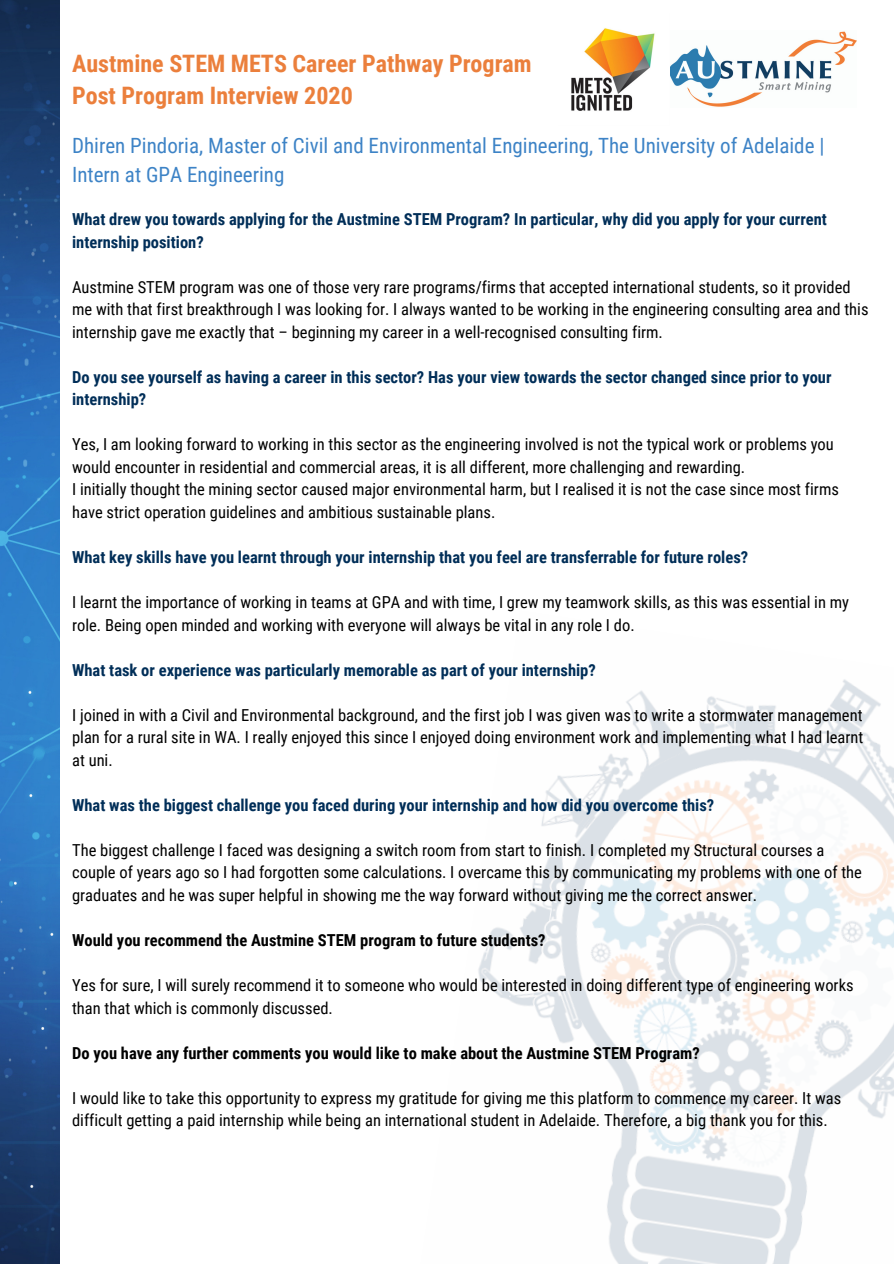
<style>
.page{position:relative;width:894px;height:1264px;background:#fff}
.page>*{position:absolute;margin:0;border:0;box-sizing:border-box;transform-origin:0 0}
.t1{font:700 24px "Roboto Condensed";color:#eb7f3c}
.t2{font:21px/29.2px "Roboto Condensed";color:#3d83c6}
.t3{font:16.5px/22.5px "Roboto Condensed";color:#000}
.t4{font:700 16.5px/22.5px "Roboto Condensed";color:#002e58}
.t5{font:700 16.5px "Roboto Condensed";color:#000}
</style>
<div class="page">
<img style="left:478px;top:679px;width:415px;height:584px">
<img style="left:0;top:0;width:60px;height:1263px">
<img style="left:670px;top:31px;width:186px;height:76px">
<img style="left:571px;top:28px;width:84px;height:83px">
<p class="t1" style="left:72px;top:49px;width:461px">Austmine STEM METS Career Pathway Program</p>
<p class="t1" style="left:72px;top:82px;width:282px">Post Program Interview 2020</p>
<p class="t2" style="left:72px;top:131px;width:753px">Dhiren Pindoria, Master of Civil and Environmental Engineering, The University of Adelaide |<br>Intern at GPA Engineering</p>
<p class="t4" style="left:72px;top:208px;width:756px">What drew you towards applying for the Austmine STEM Program? In particular, why did you apply for your current internship position?</p>
<p class="t3" style="left:72px;top:276px;width:797px">Austmine STEM program was one of those very rare programs/firms that accepted international students, so it provided me with that first breakthrough I was looking for. I always wanted to be working in the engineering consulting area and this internship gave me exactly that – beginning my career in a well-recognised consulting firm.</p>
<p class="t4" style="left:72px;top:366px;width:760px">Do you see yourself as having a career in this sector? Has your view towards the sector changed since prior to your internship?</p>
<p class="t3" style="left:72px;top:433px;width:763px">Yes, I am looking forward to working in this sector as the engineering involved is not the typical work or problems you would encounter in residential and commercial areas, it is all different, more challenging and rewarding.</p>
<p class="t3" style="left:72px;top:478px;width:768px">I initially thought the mining sector caused major environmental harm, but I realised it is not the case since most firms have strict operation guidelines and ambitious sustainable plans.</p>
<p class="t4" style="left:72px;top:546px;width:677px">What key skills have you learnt through your internship that you feel are transferrable for future roles?</p>
<p class="t3" style="left:72px;top:591px;width:778px">I learnt the importance of working in teams at GPA and with time, I grew my teamwork skills, as this was essential in my role. Being open minded and working with everyone will always be vital in any role I do.</p>
<p class="t4" style="left:72px;top:658px;width:525px">What task or experience was particularly memorable as part of your internship?</p>
<p class="t3" style="left:72px;top:704px;width:792px;text-align:justify">I joined in with a Civil and Environmental background, and the first job I was given was to write a stormwater management plan for a rural site in WA. I really enjoyed this since I enjoyed doing environment work and implementing what I had learnt at uni.</p>
<p class="t4" style="left:72px;top:794px;width:643px">What was the biggest challenge you faced during your internship and how did you overcome this?</p>
<p class="t3" style="left:72px;top:839px;width:791px">The biggest challenge I faced was designing a switch room from start to finish. I completed my Structural courses a couple of years ago so I had forgotten some calculations. I overcame this by communicating my problems with one of the graduates and he was super helpful in showing me the way forward without giving me the correct answer.</p>
<p class="t5" style="left:72px;top:930px;width:475px">Would you recommend the Austmine STEM program to future students?</p>
<p class="t3" style="left:72px;top:974px;width:782px">Yes for sure, I will surely recommend it to someone who would be interested in doing different type of engineering works than that which is commonly discussed.</p>
<p class="t5" style="left:72px;top:1043px;width:629px">Do you have any further comments you would like to make about the Austmine STEM Program?</p>
<p class="t3" style="left:72px;top:1086px;width:770px">I would like to take this opportunity to express my gratitude for giving me this platform to commence my career. It was difficult getting a paid internship while being an international student in Adelaide. Therefore, a big thank you for this.</p>
</div>
